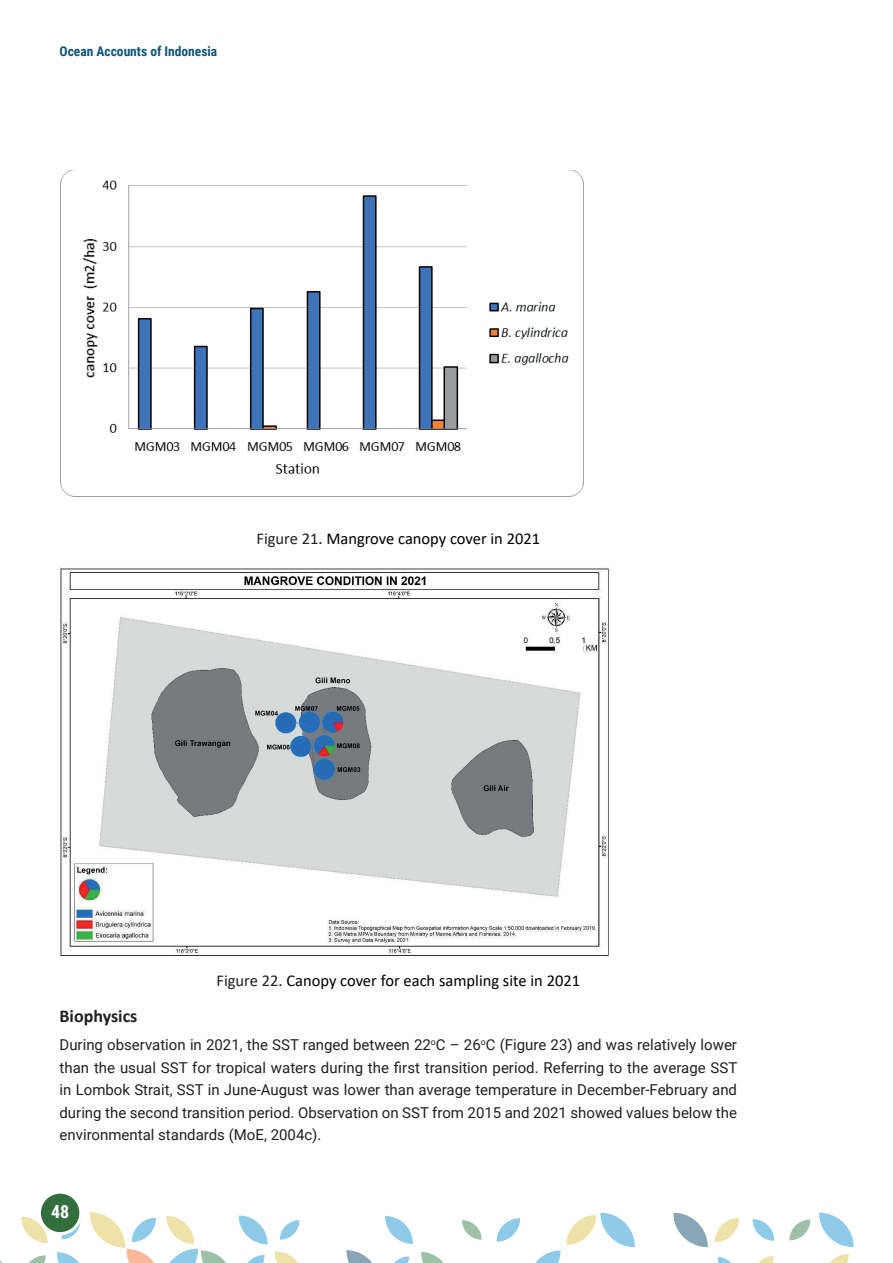
<style>
.page{position:relative;width:893px;height:1263px;background:#fff}
.page>*{position:absolute;margin:0;border:0;box-sizing:border-box;transform-origin:0 0}
.t1{font:700 18px "Calibri";color:#231f20}
.t2{font:700 18px "Roboto Condensed";color:#fff}
.t3{font:16.5px "Calibri";color:#000001}
.t4{font:15px/22.5px "Roboto";color:#231f20;text-align:justify}
.t5{font:700 13.5px "Roboto Condensed";color:#10567a}
.s1{color:#231f20}
</style>
<div class="page">
<img style="left:0;top:1212px;width:854px;height:51px">
<div style="left:39px;top:1192px;width:42px;height:41px;background:#336f3d;border-radius:50%"></div>
<div style="left:38px;top:1191px;width:44px;height:44px;border:3px solid #fff;border-radius:50%"></div>
<img style="left:60px;top:170px;width:524px;height:326px">
<img style="left:60px;top:568px;width:550px;height:389px">
<p class="t5" style="left:60px;top:41px;width:159px">Ocean Accounts of Indonesia</p>
<p class="t3" style="left:256px;top:527px;width:285px"><span class="s1">Figure 21</span>. Mangrove canopy cover in 2021</p>
<p class="t3" style="left:216px;top:969px;width:365px"><span class="s1">Figure 22</span>. Canopy cover for each sampling site in 2021</p>
<p class="t1" style="left:60px;top:1003px;width:79px">Biophysics</p>
<p class="t4" style="left:60px;top:1033px;width:679px">During observation in 2021, the SST ranged between 22<sup>o</sup>C – 26<sup>o</sup>C (Figure 23) and was relatively lower than the usual SST for tropical waters during the first transition period. Referring to the average SST in Lombok Strait, SST in June-August was lower than average temperature in December-February and during the second transition period. Observation on SST from 2015 and 2021 showed values below the environmental standards (MoE, 2004c).</p>
<p class="t2" style="left:51px;top:1198px;width:20px">48</p>
</div>
